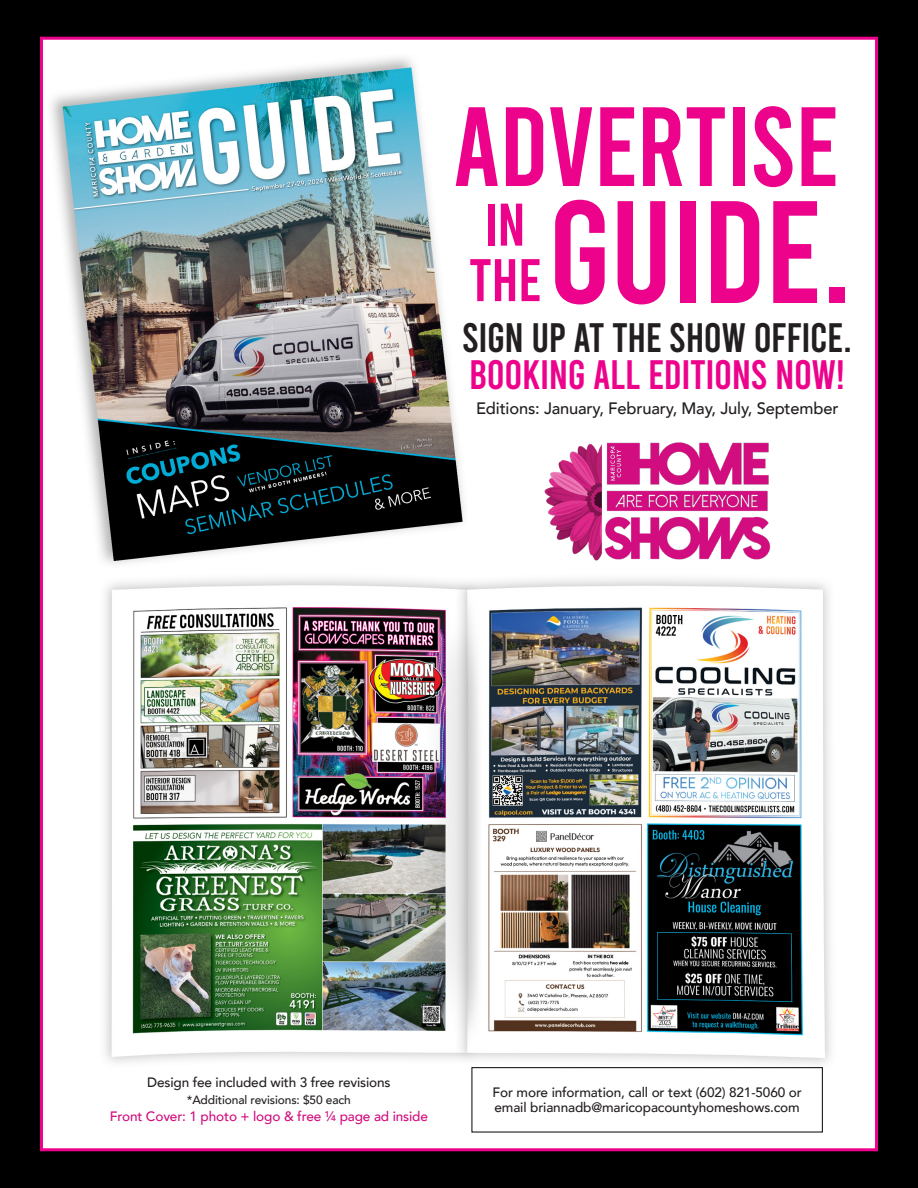
<style>
.page{position:relative;width:918px;height:1188px;background:#000001}
.page>*{position:absolute;margin:0;border:0;box-sizing:border-box;transform-origin:0 0}
.t1{font:145.5px "Bebas";letter-spacing:-.01em;color:#ed028c}
.t2{font:112.5px "Bebas";letter-spacing:-.01em;color:#ed028c}
.t3{font:60px "Bebas";color:#ed028c}
.t4{font:41.1px "Bebas";letter-spacing:-.01em;color:#231f20}
.t5{font:41.1px "Bebas";letter-spacing:-.01em;color:#ed028c}
.t6{font:500 16.5px "Avenir";letter-spacing:-.01em;color:#231f20}
.t7{font:500 13.65px "Avenir";letter-spacing:-.01em;color:#231f20}
.t8{font:500 13.65px "Avenir";letter-spacing:-.01em;color:#d10e7f}
.t9{font:500 12px "Avenir";letter-spacing:-.01em;color:#231f20}
</style>
<div class="page">
<div style="left:40px;top:37px;width:838px;height:1114px;background:#fff;border:3px solid #ed028c"></div>
<img style="left:51px;top:57px;width:780px;height:1007px">
<div style="left:471px;top:1067px;width:352px;height:66px;border:1px solid #231f20"></div>
<img style="left:540px;top:438px;width:235px;height:124px">
<p class="t2" style="left:453px;top:90px;width:387px">ADVERTISE</p>
<p class="t1" style="left:548px;top:179px;width:308px">GUIDE.</p>
<p class="t3" style="left:485px;top:195px;width:43px">IN</p>
<p class="t3" style="left:469px;top:250px;width:74px">THE</p>
<p class="t4" style="left:462px;top:317px;width:392px">SIGN UP AT THE SHOW OFFICE.</p>
<p class="t5" style="left:469px;top:354px;width:378px">BOOKING ALL EDITIONS NOW!</p>
<p class="t6" style="left:476px;top:394px;width:364px">Editions: January, February, May, July, September</p>
<p class="t7" style="left:147px;top:1070px;width:245px">Design fee included with 3 free revisions</p>
<p class="t9" style="left:187px;top:1089px;width:166px">*Additional revisions: $50 each</p>
<p class="t8" style="left:110px;top:1104px;width:320px">Front Cover: 1 photo + logo &amp; free ¼ page ad inside</p>
<p class="t7" style="left:492px;top:1080px;width:311px">For more information, call or text (602) 821-5060 or</p>
<p class="t7" style="left:495px;top:1095px;width:307px">email briannadb@maricopacountyhomeshows.com</p>
</div>
